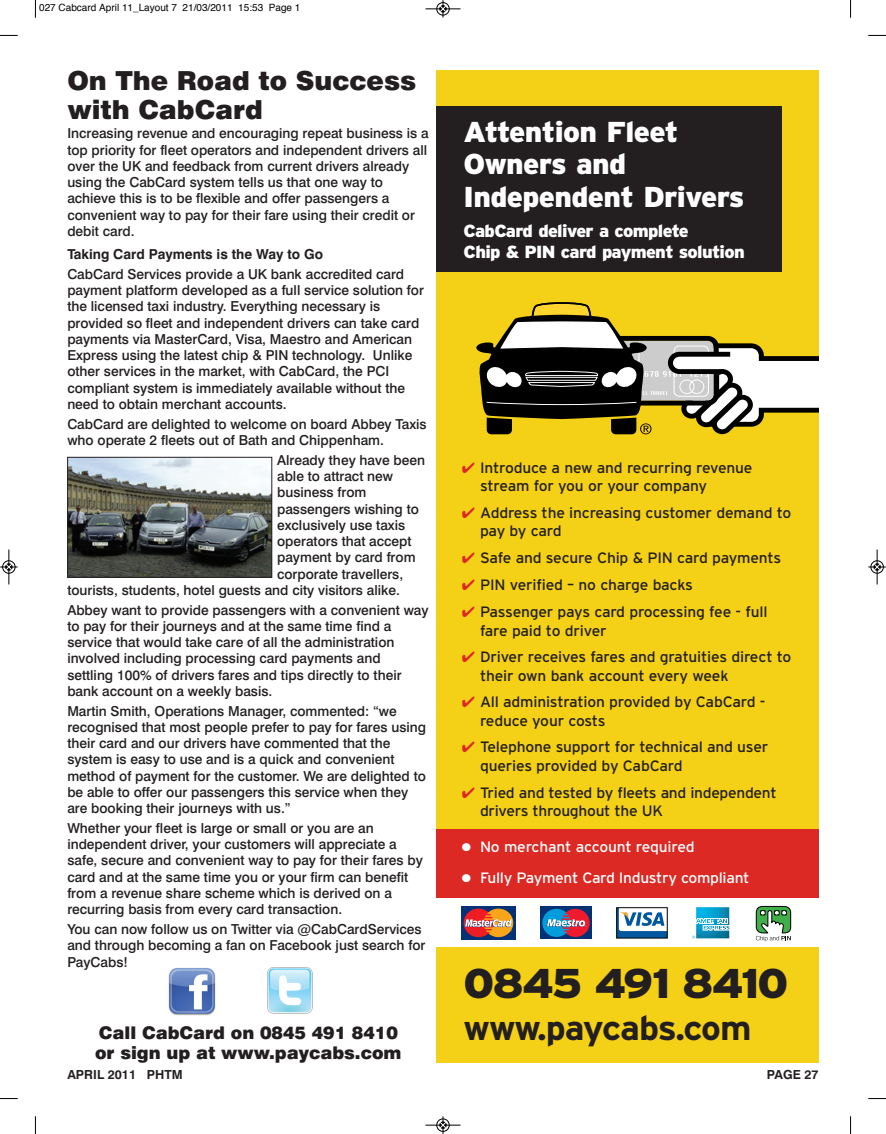
<style>
.page{position:relative;width:886px;height:1134px;background:#fff}
.page>*{position:absolute;margin:0;border:0;box-sizing:border-box;transform-origin:0 0}
.t1{font:900 41.5px "Interstate";letter-spacing:-.045em;color:#231f20;scale:1.04 1}
.t2{font:700 34.38px "Interstate";letter-spacing:-.03em;color:#231f20;scale:1.04 1}
.t3{font:900 28.75px/32.5px "Interstate";letter-spacing:-.02em;color:#fff;scale:1.04 1}
.t4{font:900 26.25px/28.8px "Swiss 721 BT";color:#231f20}
.t5{font:900 17.5px/21px "Interstate";letter-spacing:-.035em;color:#fff;scale:1.04 1}
.t6{font:900 17.5px/20px "Swiss 721 BT";color:#231f20}
.t7{font:15px/18.6px "Interstate";letter-spacing:-.015em;color:#231f20;scale:1.04 1}
.t8{font:15px "Interstate";letter-spacing:-.02em;color:#fff;scale:1.04 1}
.t9{font:500 13.75px/16.2px "Swiss 721 BT";color:#231f20}
.t10{font:700 13.75px "Swiss 721 BT";color:#231f20}
.t11{font:700 12.5px "Swiss 721 BT";color:#231f20}
.t12{font:10px "Helvetica";color:#000}
.s1{color:#dc2924}
</style>
<div class="page">
<div style="left:436px;top:71px;width:383px;height:992px;background:#f4d016"></div>
<div style="left:436px;top:829px;width:382px;height:89px;background:#dc2924"></div>
<svg style="left:476px;top:302px;width:342px;height:132px"></svg>
<div style="left:436px;top:899px;width:382px;height:48px;background:#fff"></div>
<div style="left:461px;top:906px;width:54px;height:33px;background:#053276"></div>
<svg style="left:465px;top:908px;width:48px;height:29px"></svg>
<div style="left:540px;top:906px;width:52px;height:33px;background:#013374"></div>
<svg style="left:542px;top:909px;width:48px;height:28px"></svg>
<svg style="left:618px;top:909px;width:47px;height:27px"></svg>
<div style="left:616px;top:907px;width:51px;height:31px;border:1px solid #000"></div>
<svg style="left:692px;top:907px;width:38px;height:32px"></svg>
<svg style="left:755px;top:905px;width:37px;height:36px"></svg>
<div style="left:436px;top:106px;width:346px;height:166px;background:#231f20"></div>
<img style="left:168px;top:968px;width:48px;height:48px">
<img style="left:267px;top:967px;width:46px;height:47px">
<img style="left:69px;top:459px;width:201px;height:117px">
<div style="left:67px;top:457px;width:205px;height:121px;border:1px solid #231f20"></div>
<svg style="left:35px;top:0;width:1px;height:18px"></svg>
<svg style="left:0;top:35px;width:18px;height:1px"></svg>
<svg style="left:850px;top:0;width:1px;height:18px"></svg>
<svg style="left:868px;top:35px;width:18px;height:1px"></svg>
<svg style="left:35px;top:1116px;width:1px;height:18px"></svg>
<svg style="left:0;top:1098px;width:18px;height:1px"></svg>
<svg style="left:850px;top:1116px;width:1px;height:18px"></svg>
<svg style="left:868px;top:1098px;width:18px;height:1px"></svg>
<div style="left:436px;top:2px;width:14px;height:14px;border:1px solid #fff;border-radius:50%"></div>
<hr style="left:425px;top:9px;width:35px;height:1px;background:#000">
<div style="left:437px;top:2px;width:12px;height:13px;border:1px solid #000;border-radius:50%"></div>
<svg style="left:440px;top:0;width:6px;height:18px"></svg>
<div style="left:436px;top:1118px;width:14px;height:14px;border:1px solid #fff;border-radius:50%"></div>
<hr style="left:425px;top:1125px;width:35px;height:1px;background:#000">
<div style="left:437px;top:1119px;width:12px;height:12px;border:1px solid #000;border-radius:50%"></div>
<svg style="left:440px;top:1116px;width:6px;height:18px"></svg>
<div style="left:2px;top:560px;width:14px;height:14px;border:1px solid #fff;border-radius:50%"></div>
<hr style="left:9px;top:549px;width:1px;height:35px;background:#000">
<div style="left:2px;top:561px;width:13px;height:12px;border:1px solid #000;border-radius:50%"></div>
<svg style="left:0;top:564px;width:18px;height:6px"></svg>
<div style="left:870px;top:560px;width:14px;height:14px;border:1px solid #fff;border-radius:50%"></div>
<hr style="left:877px;top:549px;width:1px;height:35px;background:#000">
<div style="left:871px;top:561px;width:12px;height:12px;border:1px solid #000;border-radius:50%"></div>
<svg style="left:868px;top:564px;width:18px;height:6px"></svg>
<p class="t12" style="left:39px;top:4px;width:263px">027 Cabcard April 11_Layout 7 21/03/2011 15:53 Page 1</p>
<h3 class="t4" style="left:67px;top:68px;width:350px">On The Road to Success with CabCard</h3>
<p class="t9" style="left:67px;top:126px;width:363px">Increasing revenue and encouraging repeat business is a top priority for fleet operators and independent drivers all over the UK and feedback from current drivers already using the CabCard system tells us that one way to achieve this is to be flexible and offer passengers a convenient way to pay for their fare using their credit or debit card.</p>
<p class="t10" style="left:67px;top:249px;width:257px">Taking Card Payments is the Way to Go</p>
<p class="t9" style="left:67px;top:267px;width:358px">CabCard Services provide a UK bank accredited card payment platform developed as a full service solution for the licensed taxi industry. Everything necessary is provided so fleet and independent drivers can take card payments via MasterCard, Visa, Maestro and American Express using the latest chip &amp; PIN technology. Unlike other services in the market, with CabCard, the PCI compliant system is immediately available without the need to obtain merchant accounts.</p>
<p class="t9" style="left:67px;top:417px;width:361px">CabCard are delighted to welcome on board Abbey Taxis who operate 2 fleets out of Bath and Chippenham.</p>
<p class="t9" style="left:277px;top:453px;width:150px">Already they have been</p>
<p class="t9" style="left:277px;top:469px;width:117px">able to attract new</p>
<p class="t9" style="left:277px;top:485px;width:91px">business from</p>
<p class="t9" style="left:277px;top:502px;width:143px">passengers wishing to</p>
<p class="t9" style="left:277px;top:518px;width:130px">exclusively use taxis</p>
<p class="t9" style="left:277px;top:534px;width:136px">operators that accept</p>
<p class="t9" style="left:277px;top:550px;width:140px">payment by card from</p>
<p class="t9" style="left:277px;top:567px;width:128px">corporate travellers,</p>
<p class="t9" style="left:67px;top:583px;width:334px">tourists, students, hotel guests and city visitors alike.</p>
<p class="t9" style="left:67px;top:603px;width:363px">Abbey want to provide passengers with a convenient way to pay for their journeys and at the same time find a service that would take care of all the administration involved including processing card payments and settling 100% of drivers fares and tips directly to their bank account on a weekly basis.</p>
<p class="t9" style="left:67px;top:704px;width:360px">Martin Smith, Operations Manager, commented: “we recognised that most people prefer to pay for fares using their card and our drivers have commented that the system is easy to use and is a quick and convenient method of payment for the customer. We are delighted to be able to offer our passengers this service when they are booking their journeys with us.”</p>
<p class="t9" style="left:67px;top:821px;width:357px">Whether your fleet is large or small or you are an independent driver, your customers will appreciate a safe, secure and convenient way to pay for their fares by card and at the same time you or your firm can benefit from a revenue share scheme which is derived on a recurring basis from every card transaction.</p>
<p class="t9" style="left:67px;top:922px;width:360px">You can now follow us on Twitter via @CabCardServices and through becoming a fan on Facebook just search for<br>PayCabs!</p>
<p class="t6" style="left:95px;top:1024px;width:308px">Call CabCard on 0845 491 8410 or sign up at www.paycabs.com</p>
<h3 class="t3" style="left:464px;top:115px;width:272px">Attention Fleet<br>Owners and<br>Independent Drivers</h3>
<p class="t5" style="left:464px;top:220px;width:272px">CabCard deliver a complete<br>Chip &amp; PIN card payment solution</p>
<p class="t7" style="left:480px;top:459px;width:263px;text-indent:-18px"><span class="s1">✔</span> Introduce a new and recurring revenue stream for you or your company</p>
<p class="t7" style="left:480px;top:504px;width:301px;text-indent:-18px"><span class="s1">✔</span> Address the increasing customer demand to pay by card</p>
<p class="t7" style="left:462px;top:550px;width:309px"><span class="s1">✔</span> Safe and secure Chip &amp; PIN card payments</p>
<p class="t7" style="left:462px;top:577px;width:224px"><span class="s1">✔</span> PIN verified – no charge backs</p>
<p class="t7" style="left:480px;top:604px;width:278px;text-indent:-18px"><span class="s1">✔</span> Passenger pays card processing fee - full fare paid to driver</p>
<p class="t7" style="left:480px;top:649px;width:301px;text-indent:-18px"><span class="s1">✔</span> Driver receives fares and gratuities direct to their own bank account every week</p>
<p class="t7" style="left:480px;top:694px;width:276px;text-indent:-18px"><span class="s1">✔</span> All administration provided by CabCard - reduce your costs</p>
<p class="t7" style="left:480px;top:739px;width:279px;text-indent:-18px"><span class="s1">✔</span> Telephone support for technical and user queries provided by CabCard</p>
<p class="t7" style="left:480px;top:784px;width:287px;text-indent:-18px"><span class="s1">✔</span> Tried and tested by fleets and independent drivers throughout the UK</p>
<p class="t8" style="left:462px;top:841px;width:225px">● No merchant account required</p>
<p class="t8" style="left:462px;top:872px;width:278px">● Fully Payment Card Industry compliant</p>
<h1 class="t1" style="left:464px;top:960px;width:314px">0845 491 8410</h1>
<h2 class="t2" style="left:464px;top:1008px;width:278px">www.paycabs.com</h2>
<p class="t11" style="left:67px;top:1070px;width:117px">APRIL 2011 PHTM</p>
<p class="t11" style="left:767px;top:1070px;width:53px">PAGE 27</p>
</div>
